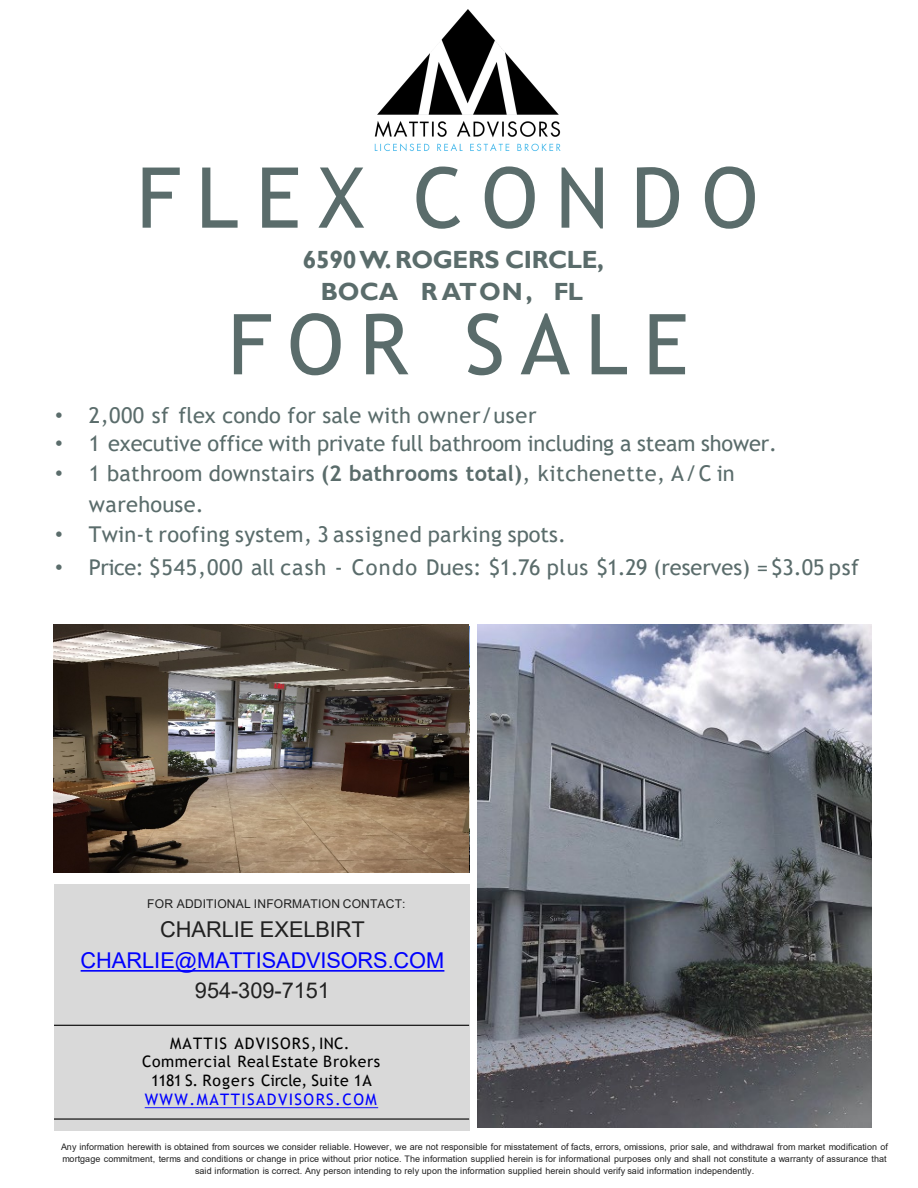
<style>
.page{position:relative;width:918px;height:1188px;background:#fff}
.page>*{position:absolute;margin:0;border:0;box-sizing:border-box;transform-origin:0 0}
.t1{font:84px "Trebuchet MS";letter-spacing:.195em;color:#5a6c6b}
.t2{font:700 24.9px "Gill Sans";letter-spacing:-.015em;color:#5a6c6b}
.t3{font:21.75px/30.5px "Trebuchet MS";letter-spacing:.005em;color:#5a6c6b}
.t4{font:21.75px/30.3px "Arial";letter-spacing:-.005em;color:#212121;text-align:center}
.t5{font:15.9px/19px "Trebuchet MS";letter-spacing:.045em;color:#000;text-align:center}
.t6{font:15.9px "Trebuchet MS";letter-spacing:.07em;color:#000}
.t7{font:12px "Arial";letter-spacing:.015em;color:#212121}
.t8{font:9px/12.5px "Arial";letter-spacing:.005em;color:#212121;text-align:center}
.s1{font-family:"Arial"}
.s2{font-weight:700}
.s3{color:#00f}
</style>
<div class="page">
<img style="left:374px;top:9px;width:187px;height:143px">
<div style="left:54px;top:884px;width:415px;height:141px;background:#d9d9d9"></div>
<div style="left:54px;top:1025px;width:415px;height:94px;background:#d9d9d9"></div>
<div style="left:54px;top:1119px;width:415px;height:12px;background:#d9d9d9"></div>
<hr style="left:54px;top:1025px;width:415px;height:1px;background:#000">
<hr style="left:54px;top:1118px;width:415px;height:2px;background:#000">
<svg style="left:81px;top:970px;width:363px;height:2px"></svg>
<svg style="left:145px;top:1107px;width:233px;height:1px"></svg>
<img style="left:477px;top:625px;width:395px;height:503px">
<img style="left:54px;top:625px;width:415px;height:248px">
<h2 class="t1" style="left:136px;top:145px;width:623px">FLEX CONDO</h2>
<p class="t2" style="left:303px;top:245px;width:303px">6590 W. ROGERS CIRCLE,</p>
<p class="t2" style="left:321px;top:276px;width:264px">BOCA R A T ON , FL</p>
<p class="t1" style="left:228px;top:292px;width:462px">FOR SALE</p>
<p class="t3" style="left:55px;top:400px;width:483px"><span class="s1">•</span> 2,000 sf flex condo for sale with owner/user</p>
<p class="t3" style="left:55px;top:428px;width:723px"><span class="s1">•</span> 1 executive office with private full bathroom including a steam shower.</p>
<p class="t3" style="left:89px;top:458px;width:647px;text-indent:-34px"><span class="s1">•</span> 1 bathroom downstairs <span class="s2">(2 bathrooms total)</span>, kitchenette, A/C in warehouse.</p>
<p class="t3" style="left:55px;top:519px;width:512px"><span class="s1">•</span> Twin-t roofing system, 3 assigned parking spots.</p>
<p class="t3" style="left:55px;top:552px;width:806px"><span class="s1">•</span> Price: $545,000 all cash - Condo Dues: $1.76 plus $1.29 (reserves) = $3.05 psf</p>
<p class="t7" style="left:147px;top:895px;width:260px">FOR ADDITIONAL INFORMATION CONTACT:</p>
<p class="t4" style="left:81px;top:915px;width:365px">CHARLIE EXELBIRT<br><span class="s3">CHARLIE@MATTISADVISORS.COM<br></span>954-309-7151</p>
<p class="t6" style="left:170px;top:1033px;width:181px">MATTIS ADVISORS,INC.</p>
<p class="t5" style="left:142px;top:1052px;width:240px">Commercial RealEstate Brokers<br>1181 S. Rogers Circle, Suite 1A<br><span class="s3">WWW.MATTISADVISORS.COM</span></p>
<p class="t8" style="left:61px;top:1140px;width:829px">Any information herewith is obtained from sources we consider reliable. However, we are not responsible for misstatement of facts, errors, omissions, prior sale, and withdrawal from market modification of mortgage commitment, terms and conditions or change in price without prior notice. The information supplied herein is for informational purposes only and shall not constitute a warranty of assurance that said information is correct. Any person intending to rely upon the information supplied herein should verify said information independently.</p>
</div>
